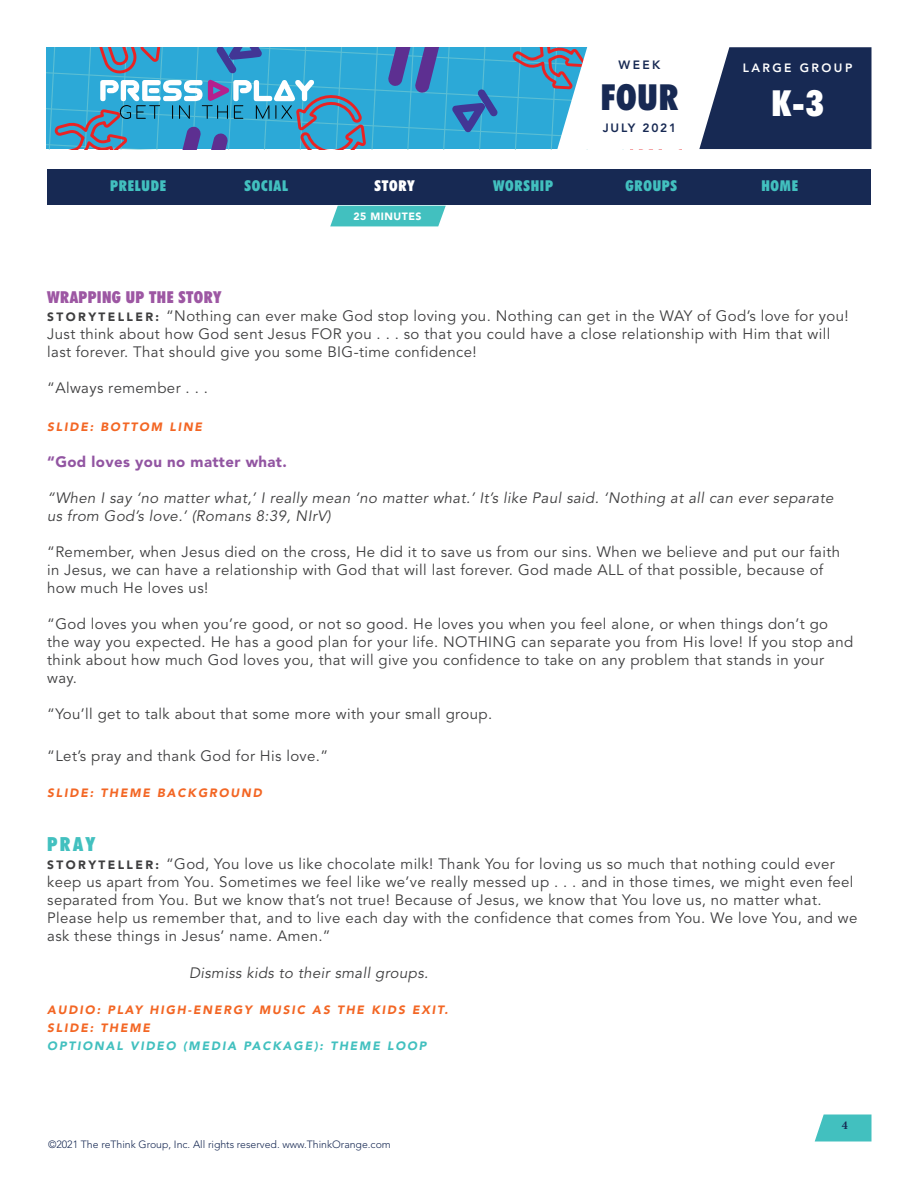
<style>
.page{position:relative;width:918px;height:1188px;background:#fff}
.page>*{position:absolute;margin:0;border:0;box-sizing:border-box;transform-origin:0 0}
.t1{font:900 condensed 36px "Futura BT";color:#172953}
.t2{font:900 condensed 36px "Futura BT";color:#fff}
.Paragraph_Style_1{font:900 condensed 19.5px "Futura BT";color:#42c0bf}
.Paragraph_Style_1-2{font:900 condensed 16.5px "Futura BT";letter-spacing:.025em;color:#9d57a3}
.Paragraph_Style_1-3{font:15px/18px "Avenir LT Std";letter-spacing:.025em;color:#3e3e3f}
.t3{font:italic 15px/18px "Avenir LT Std";letter-spacing:.025em;color:#3e3e3f}
.t4{font:900 condensed 15px "Futura BT";letter-spacing:.05em;color:#42c0bf}
.t5{font:900 15px "Avenir LT Std";letter-spacing:.025em;color:#9255a2}
.t6{font:900 condensed 15px "Futura BT";letter-spacing:.05em;color:#fff}
.Paragraph_Style_1-4{font:italic 900 12px/18px "Avenir LT Std";letter-spacing:.15em;color:#f36624}
.t7{font:italic 900 12px "Avenir LT Std";letter-spacing:.15em;color:#42c0bf}
.t8{font:800 12px "Avenir LT Std";letter-spacing:.15em;color:#172953}
.t9{font:800 12px "Avenir LT Std";letter-spacing:.2em;color:#fff}
.t10{font:700 12px "Minion Pro";color:#172953}
.t11{font:300 10.5px "Avenir LT Std";color:#172953}
.t12{font:900 10.5px "Avenir LT Std";letter-spacing:.05em;color:#fff}
.s1{font-weight:900;font-size:12px}
</style>
<div class="page">
<svg style="left:815px;top:1114px;width:57px;height:28px;background:#57c7c6"></svg>
<svg style="left:46px;top:47px;width:826px;height:103px"></svg>
<div style="left:47px;top:170px;width:824px;height:36px;background:#172953"></div>
<svg style="left:330px;top:206px;width:116px;height:20px;background:#4fc4c3"></svg>
<p class="t8" style="left:619px;top:58px;width:43px">WEEK</p>
<p class="t9" style="left:743px;top:61px;width:111px">LARGE GROUP</p>
<h1 class="t1" style="left:601px;top:75px;width:79px">FOUR</h1>
<h1 class="t2" style="left:772px;top:81px;width:54px">K-3</h1>
<p class="t8" style="left:603px;top:121px;width:75px">JULY 2021</p>
<p class="t4" style="left:110px;top:177px;width:57px">PRELUDE</p>
<p class="t4" style="left:245px;top:177px;width:45px">SOCIAL</p>
<p class="t6" style="left:375px;top:177px;width:42px">STORY</p>
<p class="t4" style="left:493px;top:177px;width:62px">WORSHIP</p>
<p class="t4" style="left:626px;top:177px;width:53px">GROUPS</p>
<p class="t4" style="left:761px;top:177px;width:38px">HOME</p>
<p class="t12" style="left:353px;top:210px;width:70px">25 MINUTES</p>
<p class="Paragraph_Style_1-2" style="left:47px;top:287px;width:176px">WRAPPING UP THE STORY</p>
<p class="Paragraph_Style_1-3" style="left:47px;top:308px;width:803px"><span class="s1">S T O R Y T E L L E R :</span> “Nothing can ever make God stop loving you. Nothing can get in the WAY of God’s love for you!<br>Just think about how God sent Jesus FOR you . . . so that you could have a close relationship with Him that will last forever. That should give you some BIG-time confidence!</p>
<p class="Paragraph_Style_1-3" style="left:47px;top:380px;width:162px">“Always remember . . .</p>
<p class="Paragraph_Style_1-4" style="left:47px;top:417px;width:156px">SLIDE: BOTTOM LINE</p>
<p class="t5" style="left:47px;top:452px;width:241px">“God loves you no matter what.</p>
<p class="t3" style="left:47px;top:489px;width:788px">“When I say ‘no matter what,’ I really mean ‘no matter what.’ It’s like Paul said. ‘Nothing at all can ever separate us from God’s love.’ (Romans 8:39, NIrV)</p>
<p class="Paragraph_Style_1-3" style="left:47px;top:543px;width:794px">“Remember, when Jesus died on the cross, He did it to save us from our sins. When we believe and put our faith in Jesus, we can have a relationship with God that will last forever. God made ALL of that possible, because of how much He loves us!</p>
<p class="Paragraph_Style_1-3" style="left:47px;top:615px;width:808px">“God loves you when you’re good, or not so good. He loves you when you feel alone, or when things don’t go the way you expected. He has a good plan for your life. NOTHING can separate you from His love! If you stop and think about how much God loves you, that will give you confidence to take on any problem that stands in your way.</p>
<p class="Paragraph_Style_1-3" style="left:47px;top:705px;width:447px">“You’ll get to talk about that some more with your small group.</p>
<p class="Paragraph_Style_1-3" style="left:47px;top:747px;width:283px">“Let’s pray and thank God for His love.”</p>
<p class="Paragraph_Style_1-4" style="left:47px;top:784px;width:216px">SLIDE: THEME BACKGROUND</p>
<p class="Paragraph_Style_1" style="left:47px;top:832px;width:50px">PRAY</p>
<p class="Paragraph_Style_1-3" style="left:47px;top:855px;width:812px"><span class="s1">S T O R Y T E L L E R :</span> “God, You love us like chocolate milk! Thank You for loving us so much that nothing could ever keep us apart from You. Sometimes we feel like we’ve really messed up . . . and in those times, we might even feel separated from You. But we know that’s not true! Because of Jesus, we know that You love us, no matter what.<br>Please help us remember that, and to live each day with the confidence that comes from You. We love You, and we ask these things in Jesus’ name. Amen.”</p>
<p class="t3" style="left:189px;top:964px;width:241px">Dismiss kids to their small groups.</p>
<p class="Paragraph_Style_1-4" style="left:47px;top:1001px;width:402px">AUDIO: PLAY HIGH-ENERGY MUSIC AS THE KIDS EXIT.<br>SLIDE: THEME</p>
<p class="t7" style="left:47px;top:1039px;width:381px">OPTIONAL VIDEO (MEDIA PACKAGE): THEME LOOP</p>
<p class="t11" style="left:48px;top:1138px;width:344px">©2021 The reThink Group, Inc. All rights reserved. www.ThinkOrange.com</p>
<p class="t10" style="left:842px;top:1116px;width:7px">4</p>
</div>
